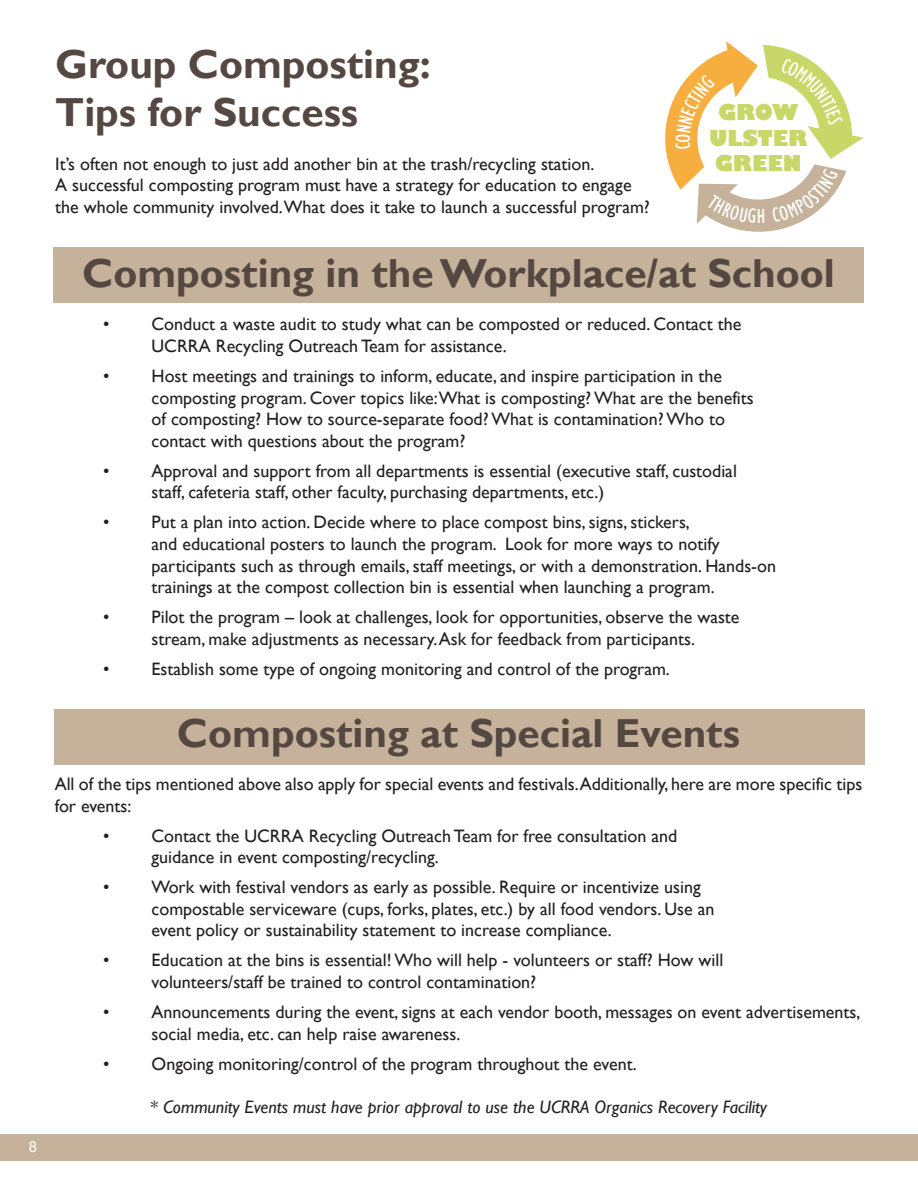
<style>
.page{position:relative;width:918px;height:1188px;background:#fff}
.page>*{position:absolute;margin:0;border:0;box-sizing:border-box;transform-origin:0 0}
.t1{font:700 40.5px/48.6px "Gill Sans";color:#554741}
.t2{font:800 21.3px/25.7px "Gill Sans";color:#c7d869;text-align:center}
.t3{font:18px/21.6px "Gill Sans";color:#231f20}
.t4{font:italic 18px "Gill Sans";color:#231f20}
.t5{font:15px "Arial";color:#fff}
</style>
<div class="page">
<div style="left:54px;top:248px;width:810px;height:55px;background:#c6b29a"></div>
<div style="left:55px;top:709px;width:810px;height:55px;background:#c6b29a"></div>
<div style="left:0;top:1134px;width:918px;height:27px;background:#c6b29a"></div>
<svg style="left:665px;top:41px;width:198px;height:191px"></svg>
<p class="t5" style="left:29px;top:1137px;width:10px">8</p>
<h1 class="t1" style="left:55px;top:41px;width:377px">Group Composting:<br>Tips for Success</h1>
<p class="t3" style="left:55px;top:153px;width:596px">It’s often not enough to just add another bin at the trash/recycling station.<br>A successful composting program must have a strategy for education to engage the whole community involved.What does it take to launch a successful program?</p>
<p class="t2" style="left:709px;top:101px;width:100px">GROW<br>ULSTER<br>GREEN</p>
<h1 class="t1" style="left:82px;top:250px;width:754px">Composting in the Workplace/at School</h1>
<p class="t3" style="left:152px;top:314px;width:591px;text-indent:-48px">• Conduct a waste audit to study what can be composted or reduced. Contact the<br>UCRRA Recycling Outreach Team for assistance.</p>
<p class="t3" style="left:152px;top:366px;width:604px;text-indent:-48px">• Host meetings and trainings to inform, educate, and inspire participation in the composting program. Cover topics like:What is composting? What are the benefits of composting? How to source-separate food? What is contamination? Who to contact with questions about the program?</p>
<p class="t3" style="left:152px;top:460px;width:587px;text-indent:-48px">• Approval and support from all departments is essential (executive staff, custodial staff, cafeteria staff, other faculty, purchasing departments, etc.)</p>
<p class="t3" style="left:152px;top:512px;width:626px;text-indent:-48px">• Put a plan into action. Decide where to place compost bins, signs, stickers,<br>and educational posters to launch the program. Look for more ways to notify participants such as through emails, staff meetings, or with a demonstration. Hands-on trainings at the compost collection bin is essential when launching a program.</p>
<p class="t3" style="left:103px;top:607px;width:638px;text-align:center">• Pilot the program – look at challenges, look for opportunities, observe the waste stream, make adjustments as necessary. Ask for feedback from participants.</p>
<p class="t3" style="left:103px;top:658px;width:568px">• Establish some type of ongoing monitoring and control of the program.</p>
<h1 class="t1" style="left:177px;top:710px;width:565px">Composting at Special Events</h1>
<p class="t3" style="left:55px;top:774px;width:809px">All of the tips mentioned above also apply for special events and festivals.Additionally, here are more specific tips for events:</p>
<p class="t3" style="left:152px;top:825px;width:527px;text-indent:-48px">• Contact the UCRRA Recycling Outreach Team for free consultation and guidance in event composting/recycling.</p>
<p class="t3" style="left:152px;top:877px;width:564px;text-indent:-48px">• Work with festival vendors as early as possible. Require or incentivize using compostable serviceware (cups, forks, plates, etc.) by all food vendors. Use an event policy or sustainability statement to increase compliance.</p>
<p class="t3" style="left:152px;top:950px;width:573px;text-indent:-48px">• Education at the bins is essential! Who will help - volunteers or staff? How will volunteers/staff be trained to control contamination?</p>
<p class="t3" style="left:152px;top:1002px;width:710px;text-indent:-48px">• Announcements during the event, signs at each vendor booth, messages on event advertisements, social media, etc. can help raise awareness.</p>
<p class="t3" style="left:103px;top:1053px;width:535px">• Ongoing monitoring/control of the program throughout the event.</p>
<p class="t4" style="left:150px;top:1096px;width:619px">* Community Events must have prior approval to use the UCRRA Organics Recovery Facility</p>
</div>
